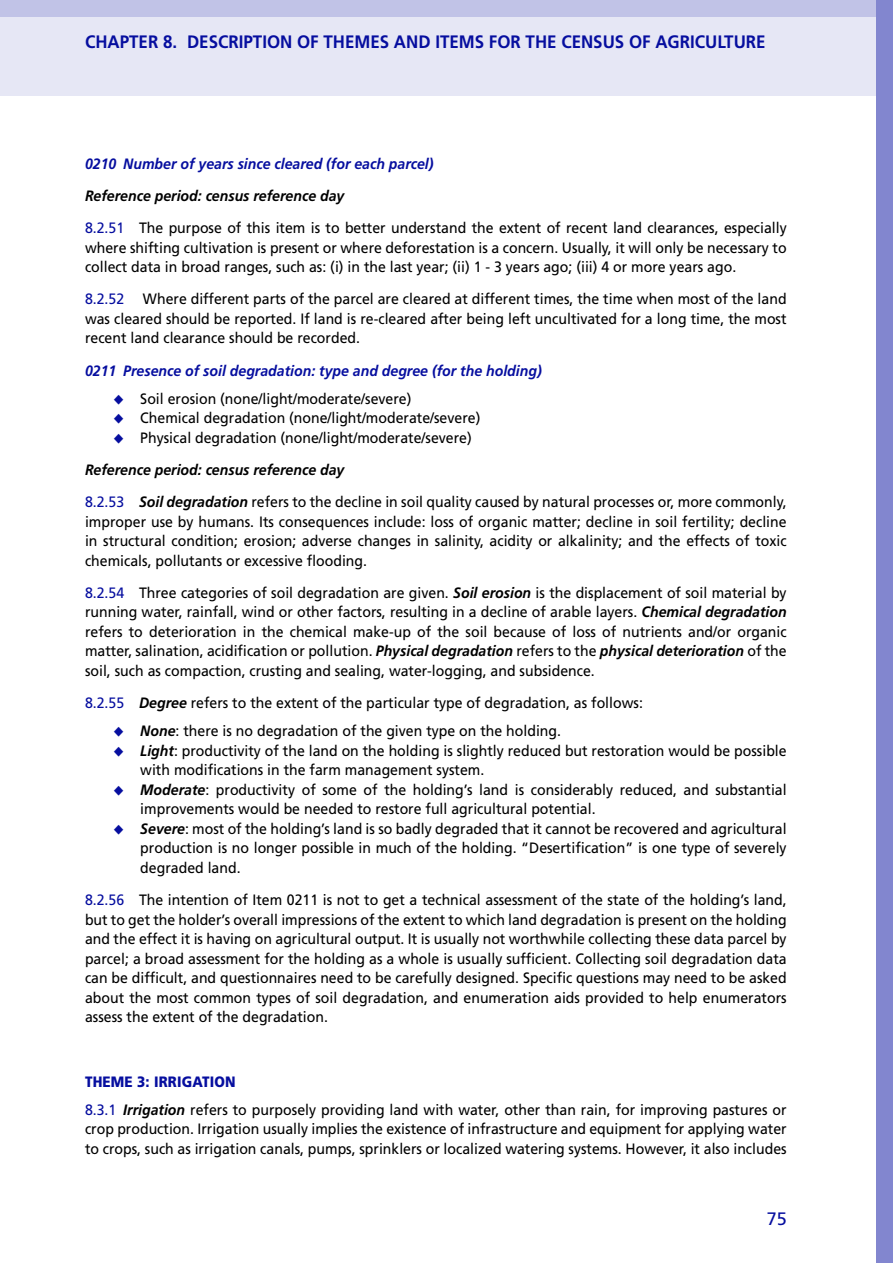
<style>
.page{position:relative;width:893px;height:1263px;background:#fff}
.page>*{position:absolute;margin:0;border:0;box-sizing:border-box;transform-origin:0 0}
.t1{font:700 18px "Frutiger LT Std";color:#060e9f;scale:.94 1}
.t2{font:18px "Frutiger LT Std";color:#060e9f}
.TL_Testo{font:15px/19.5px "Frutiger LT Std";color:#000;text-align:justify;scale:.94 1}
.P1_Title_1_1_1{font:italic 700 15px "Frutiger LT Std";color:#060e9f;scale:.94 1}
.P1_Title_1_1_1_1{font:italic 700 15px "Frutiger LT Std";color:#000;scale:.94 1}
.TL_Title1_1{font:900 15px "Frutiger LT Std";letter-spacing:.01em;color:#060e9f;scale:.9 1}
.s1{color:#060e9f}
.s2{font-weight:700;font-style:italic}
</style>
<div class="page">
<div style="left:0;top:0;width:893px;height:17px;background:#c1c3e7"></div>
<div style="left:0;top:17px;width:893px;height:79px;background:#e6e7f5"></div>
<div style="left:876px;top:0;width:17px;height:1263px;background:#8286cf"></div>
<p class="t1" style="left:85px;top:31px;width:726px">CHAPTER 8. DESCRIPTION OF THEMES AND ITEMS FOR THE CENSUS OF AGRICULTURE</p>
<p class="P1_Title_1_1_1" style="left:85px;top:155px;width:372px">0210 Number of years since cleared (for each parcel)</p>
<p class="P1_Title_1_1_1_1" style="left:85px;top:187px;width:277px">Reference period: census reference day</p>
<p class="TL_Testo" style="left:85px;top:218px;width:748px"><span class="s1">8.2.51</span> The purpose of this item is to better understand the extent of recent land clearances, especially where shifting cultivation is present or where deforestation is a concern. Usually, it will only be necessary to collect data in broad ranges, such as: (i) in the last year; (ii) 1 - 3 years ago; (iii) 4 or more years ago.</p>
<p class="TL_Testo" style="left:85px;top:289px;width:748px"><span class="s1">8.2.52</span> Where different parts of the parcel are cleared at different times, the time when most of the land was cleared should be reported. If land is re-cleared after being left uncultivated for a long time, the most recent land clearance should be recorded.</p>
<p class="P1_Title_1_1_1" style="left:85px;top:362px;width:487px">0211 Presence of soil degradation: type and degree (for the holding)</p>
<p class="TL_Testo" style="left:140px;top:389px;width:290px">Soil erosion (none/light/moderate/severe)</p>
<p class="TL_Testo" style="left:140px;top:408px;width:363px">Chemical degradation (none/light/moderate/severe)</p>
<p class="TL_Testo" style="left:140px;top:428px;width:354px">Physical degradation (none/light/moderate/severe)</p>
<p class="P1_Title_1_1_1_1" style="left:85px;top:461px;width:277px">Reference period: census reference day</p>
<p class="TL_Testo" style="left:85px;top:492px;width:748px"><span class="s1">8.2.53</span> <span class="s2">Soil degradation</span> refers to the decline in soil quality caused by natural processes or, more commonly, improper use by humans. Its consequences include: loss of organic matter; decline in soil fertility; decline in structural condition; erosion; adverse changes in salinity, acidity or alkalinity; and the effects of toxic chemicals, pollutants or excessive flooding.</p>
<p class="TL_Testo" style="left:85px;top:583px;width:748px"><span class="s1">8.2.54</span> Three categories of soil degradation are given. <span class="s2">Soil erosion</span> is the displacement of soil material by running water, rainfall, wind or other factors, resulting in a decline of arable layers. <span class="s2">Chemical degradation </span>refers to deterioration in the chemical make-up of the soil because of loss of nutrients and/or organic matter, salination, acidification or pollution. <span class="s2">Physical degradation</span> refers to the <span class="s2">physical deterioration</span> of the soil, such as compaction, crusting and sealing, water-logging, and subsidence.</p>
<p class="TL_Testo" style="left:85px;top:693px;width:595px"><span class="s1">8.2.55</span> <span class="s2">Degree</span> refers to the extent of the particular type of degradation, as follows:</p>
<p class="TL_Testo" style="left:140px;top:721px;width:449px"><span class="s2">None</span>: there is no degradation of the given type on the holding.</p>
<p class="TL_Testo" style="left:140px;top:741px;width:689px"><span class="s2">Light</span>: productivity of the land on the holding is slightly reduced but restoration would be possible with modifications in the farm management system.</p>
<p class="TL_Testo" style="left:140px;top:780px;width:689px"><span class="s2">Moderate</span>: productivity of some of the holding’s land is considerably reduced, and substantial improvements would be needed to restore full agricultural potential.</p>
<p class="TL_Testo" style="left:140px;top:819px;width:689px"><span class="s2">Severe</span>: most of the holding’s land is so badly degraded that it cannot be recovered and agricultural production is no longer possible in much of the holding. “Desertification” is one type of severely degraded land.</p>
<p class="TL_Testo" style="left:85px;top:890px;width:748px"><span class="s1">8.2.56</span> The intention of Item 0211 is not to get a technical assessment of the state of the holding’s land, but to get the holder’s overall impressions of the extent to which land degradation is present on the holding and the effect it is having on agricultural output. It is usually not worthwhile collecting these data parcel by parcel; a broad assessment for the holding as a whole is usually sufficient. Collecting soil degradation data can be difficult, and questionnaires need to be carefully designed. Specific questions may need to be asked about the most common types of soil degradation, and enumeration aids provided to help enumerators assess the extent of the degradation.</p>
<p class="TL_Title1_1" style="left:85px;top:1072px;width:169px">THEME 3: IRRIGATION</p>
<p class="TL_Testo" style="left:85px;top:1100px;width:748px"><span class="s1">8.3.1</span> <span class="s2">Irrigation</span> refers to purposely providing land with water, other than rain, for improving pastures or crop production. Irrigation usually implies the existence of infrastructure and equipment for applying water to crops, such as irrigation canals, pumps, sprinklers or localized watering systems. However, it also includes</p>
<p class="t2" style="left:767px;top:1208px;width:22px">75</p>
</div>
